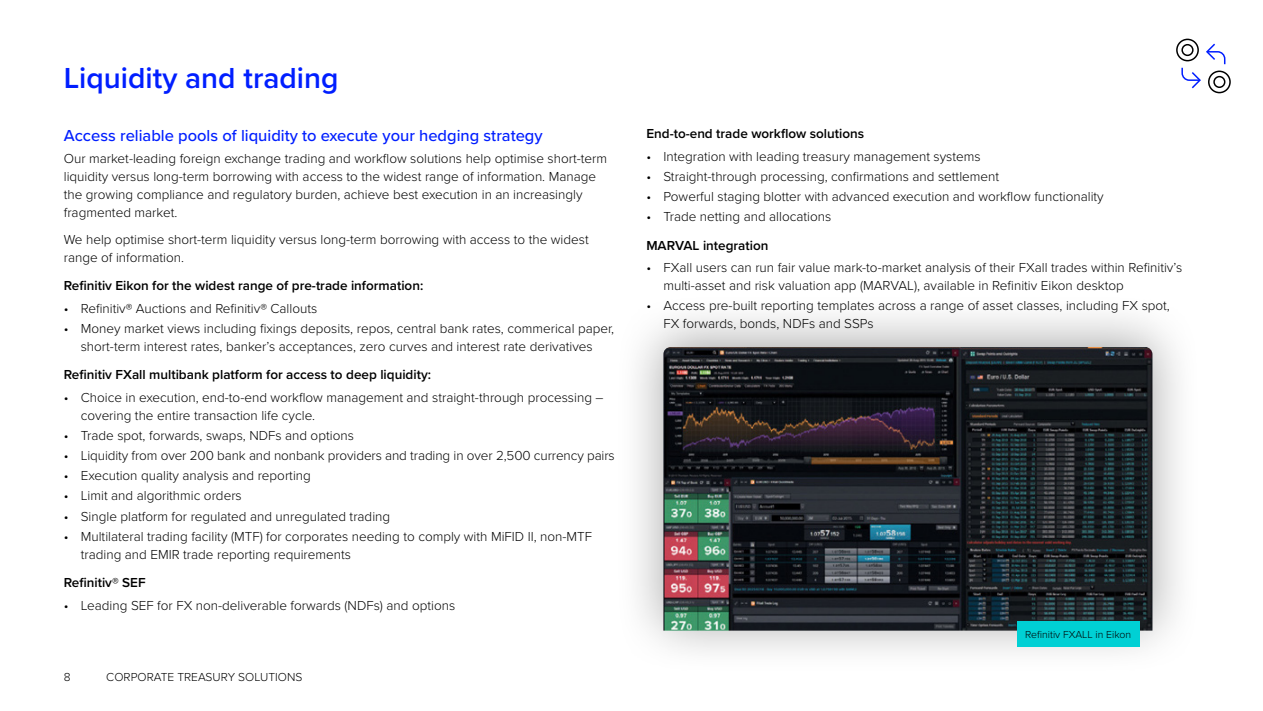
<style>
.page{position:relative;width:1263px;height:711px;background:#fff}
.page>*{position:absolute;margin:0;border:0;box-sizing:border-box;transform-origin:0 0}
.R_Page_Header{font:600 30px "Proxima Nova";color:#001eff}
.R_Body_Subhead{font:500 16.5px "Proxima Nova";color:#001eff}
.R_Body_copy{font:300 13.5px/18px "Proxima Nova";color:#000}
.R_Body_Subhead-2{font:600 13.5px "Proxima Nova";color:#000}
.t1{font:300 12px "Proxima Nova";color:#000}
.R_Image_Caption{font:300 10.5px "Proxima Nova";color:#000}
</style>
<div class="page">
<svg style="left:1176px;top:38px;width:55px;height:56px"></svg>
<div style="left:614px;top:293px;width:587px;height:381px;background:#000;opacity:.35"></div>
<img style="left:663px;top:347px;width:489px;height:283px">
<div style="left:1017px;top:620px;width:123px;height:26px;background:#00d0d4"></div>
<p class="R_Page_Header" style="left:64px;top:55px;width:276px">Liquidity and trading</p>
<p class="R_Body_Subhead" style="left:64px;top:123px;width:480px">Access reliable pools of liquidity to execute your hedging strategy</p>
<p class="R_Body_copy" style="left:64px;top:149px;width:545px">Our market-leading foreign exchange trading and workflow solutions help optimise short-term liquidity versus long-term borrowing with access to the widest range of information. Manage the growing compliance and regulatory burden, achieve best execution in an increasingly fragmented market.</p>
<p class="R_Body_copy" style="left:64px;top:229px;width:526px">We help optimise short-term liquidity versus long-term borrowing with access to the widest range of information.</p>
<p class="R_Body_Subhead-2" style="left:64px;top:275px;width:361px">Refinitiv Eikon for the widest range of pre-trade information:</p>
<p class="R_Body_copy" style="left:64px;top:298px;width:255px">• Refinitiv® Auctions and Refinitiv® Callouts</p>
<p class="R_Body_copy" style="left:64px;top:318px;width:552px;text-align:center">• Money market views including fixings deposits, repos, central bank rates, commerical paper, short-term interest rates, banker’s acceptances, zero curves and interest rate derivatives</p>
<p class="R_Body_Subhead-2" style="left:64px;top:364px;width:369px">Refinitiv FXall multibank platform for access to deep liquidity:</p>
<p class="R_Body_copy" style="left:81px;top:387px;width:524px;text-indent:-17px">• Choice in execution, end-to-end workflow management and straight-through processing – covering the entire transaction life cycle.</p>
<p class="R_Body_copy" style="left:64px;top:425px;width:292px">• Trade spot, forwards, swaps, NDFs and options</p>
<p class="R_Body_copy" style="left:64px;top:445px;width:552px">• Liquidity from over 200 bank and nonbank providers and trading in over 2,500 currency pairs</p>
<p class="R_Body_copy" style="left:64px;top:465px;width:249px">• Execution quality analysis and reporting</p>
<p class="R_Body_copy" style="left:64px;top:486px;width:180px">• Limit and algorithmic orders</p>
<p class="R_Body_copy" style="left:64px;top:506px;width:328px">• Single platform for regulated and unregulated trading</p>
<p class="R_Body_copy" style="left:81px;top:526px;width:513px;text-indent:-17px">• Multilateral trading facility (MTF) for corporates needing to comply with MiFID II, non-MTF trading and EMIR trade reporting requirements</p>
<p class="R_Body_Subhead-2" style="left:64px;top:572px;width:83px">Refinitiv® SEF</p>
<p class="R_Body_copy" style="left:64px;top:595px;width:393px">• Leading SEF for FX non-deliverable forwards (NDFs) and options</p>
<p class="t1" style="left:64px;top:667px;width:8px">8</p>
<p class="t1" style="left:106px;top:667px;width:198px">CORPORATE TREASURY SOLUTIONS</p>
<p class="R_Body_Subhead-2" style="left:646px;top:124px;width:219px">End-to-end trade workflow solutions</p>
<p class="R_Body_copy" style="left:646px;top:146px;width:336px">• Integration with leading treasury management systems</p>
<p class="R_Body_copy" style="left:646px;top:166px;width:354px">• Straight-through processing, confirmations and settlement</p>
<p class="R_Body_copy" style="left:646px;top:186px;width:459px">• Powerful staging blotter with advanced execution and workflow functionality</p>
<p class="R_Body_copy" style="left:646px;top:207px;width:186px">• Trade netting and allocations</p>
<p class="R_Body_Subhead-2" style="left:646px;top:235px;width:124px">MARVAL integration</p>
<p class="R_Body_copy" style="left:663px;top:258px;width:520px;text-indent:-17px">• FXall users can run fair value mark-to-market analysis of their FXall trades within Refinitiv’s multi-asset and risk valuation app (MARVAL), available in Refinitiv Eikon desktop</p>
<p class="R_Body_copy" style="left:663px;top:296px;width:508px;text-indent:-17px">• Access pre-built reporting templates across a range of asset classes, including FX spot,<br>FX forwards, bonds, NDFs and SSPs</p>
<p class="R_Image_Caption" style="left:1025px;top:626px;width:107px">Refinitiv FXALL in Eikon</p>
</div>
